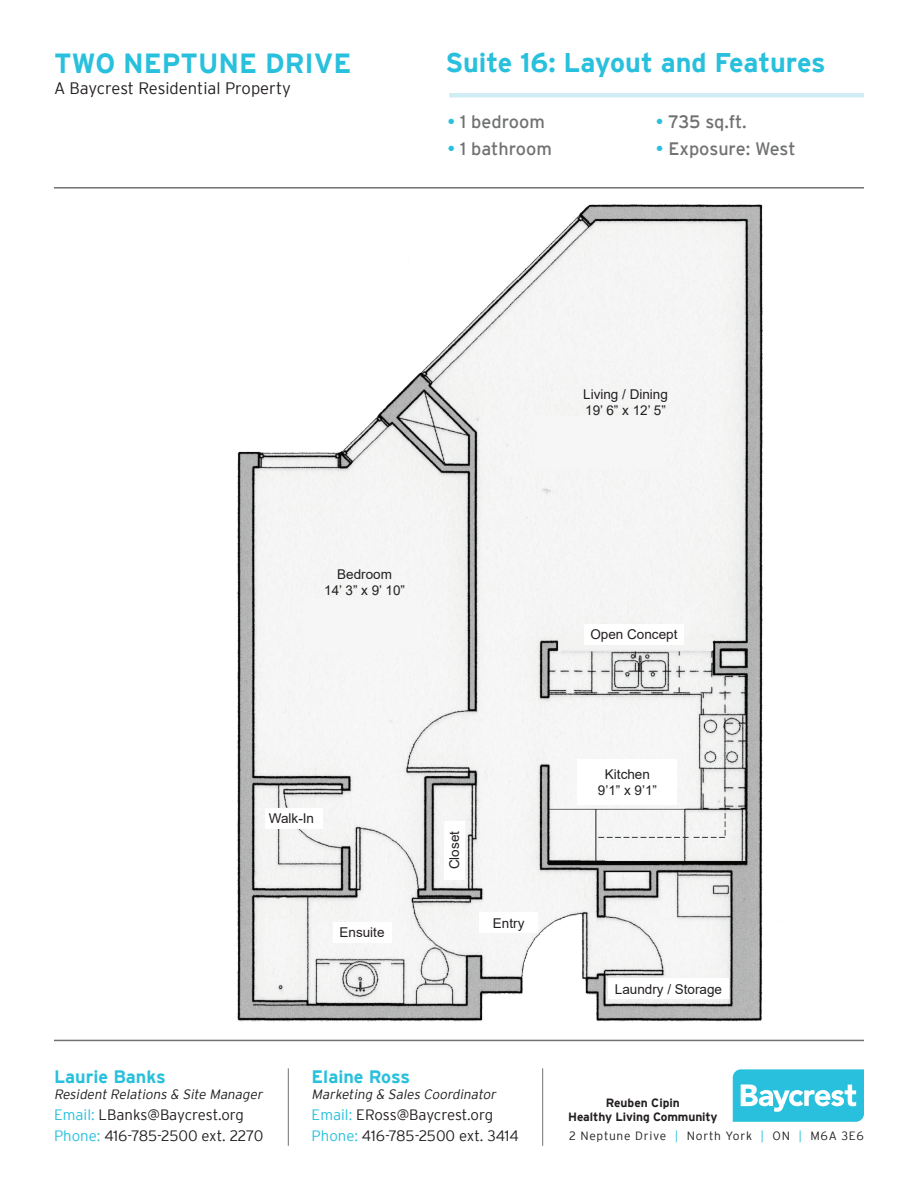
<style>
.page{position:relative;width:918px;height:1188px;background:#fff}
.page>*{position:absolute;margin:0;border:0;box-sizing:border-box;transform-origin:0 0}
.t1{font:700 27.75px "Interstate";color:#28c0dc}
.t2{font:700 27px "Interstate";color:#28c0dc}
.t3{font:18px "Interstate";color:#707271}
.t4{font:700 18px "Interstate";color:#28c0dc}
.t5{font:300 16.65px "Interstate";color:#231f20}
.t6{font:300 15px "Interstate";color:#231f20}
.t7{font:13.5px "Arial";color:#231f20}
.t8{font:italic 300 13.5px "Interstate";color:#231f20}
.t9{font:700 12px "Interstate";letter-spacing:-.005em;color:#231f20}
.t10{font:300 12px "Interstate";letter-spacing:.06em;color:#231f20}
.s1{color:#28c0dc}
</style>
<div class="page">
<hr style="left:54px;top:1040px;width:810px;height:1px;background:#707271">
<hr style="left:54px;top:187px;width:810px;height:2px;background:#707271">
<svg style="left:733px;top:1069px;width:131px;height:53px;background:#52cce2"></svg>
<img style="left:234px;top:204px;width:545px;height:818px">
<hr style="left:288px;top:1068px;width:1px;height:78px;background:#707271">
<hr style="left:542px;top:1068px;width:1px;height:78px;background:#707271">
<div style="left:449px;top:93px;width:415px;height:5px;background:#d0edf5"></div>
<div style="left:578px;top:759px;width:99px;height:46px;background:#fff"></div>
<div style="left:584px;top:624px;width:100px;height:21px;background:#fff"></div>
<div style="left:265px;top:808px;width:58px;height:20px;background:#fff"></div>
<div style="left:608px;top:978px;width:121px;height:21px;background:#fff"></div>
<div style="left:333px;top:922px;width:59px;height:21px;background:#fff"></div>
<div style="left:479px;top:913px;width:59px;height:20px;background:#fff"></div>
<div style="left:444px;top:821px;width:20px;height:59px;background:#fff"></div>
<p class="t1" style="left:54px;top:48px;width:299px">TWO NEPTUNE DRIVE</p>
<p class="t5" style="left:54px;top:79px;width:238px">A Baycrest Residential Property</p>
<p class="t2" style="left:446px;top:47px;width:382px">Suite 16: Layout and Features</p>
<p class="t3" style="left:448px;top:112px;width:99px"><span class="s1">•</span> 1 bedroom</p>
<p class="t3" style="left:448px;top:139px;width:106px"><span class="s1">•</span> 1 bathroom</p>
<p class="t3" style="left:656px;top:112px;width:93px"><span class="s1">•</span> 735 sq.ft.</p>
<p class="t3" style="left:656px;top:139px;width:141px"><span class="s1">•</span> Exposure: West</p>
<p class="t7" style="left:583px;top:385px;width:86px">Living / Dining</p>
<p class="t7" style="left:585px;top:401px;width:82px">19’ 6” x 12’ 5”</p>
<p class="t7" style="left:337px;top:565px;width:56px">Bedroom</p>
<p class="t7" style="left:324px;top:581px;width:82px">14’ 3” x 9’ 10”</p>
<p class="t7" style="left:269px;top:809px;width:47px">Walk-In</p>
<p class="t7" style="left:340px;top:923px;width:47px">Ensuite</p>
<p class="t7" style="left:445px;top:869px;width:40px;rotate:-90deg">Closet</p>
<p class="t7" style="left:493px;top:914px;width:33px">Entry</p>
<p class="t7" style="left:590px;top:625px;width:89px">Open Concept</p>
<p class="t7" style="left:605px;top:765px;width:47px">Kitchen</p>
<p class="t7" style="left:598px;top:781px;width:61px">9’1” x 9’1”</p>
<p class="t7" style="left:615px;top:980px;width:109px">Laundry / Storage</p>
<p class="t4" style="left:54px;top:1066px;width:113px">Laurie Banks</p>
<p class="t8" style="left:54px;top:1087px;width:213px">Resident Relations &amp; Site Manager</p>
<p class="t6" style="left:54px;top:1106px;width:191px"><span class="s1">Email:</span> LBanks@Baycrest.org</p>
<p class="t6" style="left:54px;top:1127px;width:211px"><span class="s1">Phone:</span> 416-785-2500 ext. 2270</p>
<p class="t4" style="left:312px;top:1066px;width:100px">Elaine Ross</p>
<p class="t8" style="left:312px;top:1087px;width:188px">Marketing &amp; Sales Coordinator</p>
<p class="t6" style="left:312px;top:1106px;width:183px"><span class="s1">Email:</span> ERoss@Baycrest.org</p>
<p class="t6" style="left:312px;top:1127px;width:209px"><span class="s1">Phone:</span> 416-785-2500 ext. 3414</p>
<p class="t9" style="left:606px;top:1096px;width:75px">Reuben Cipin</p>
<p class="t9" style="left:568px;top:1110px;width:151px">Healthy Living Community</p>
<p class="t10" style="left:569px;top:1129px;width:296px">2 Neptune Drive <span class="s1">|</span> North York <span class="s1">|</span> ON <span class="s1">|</span> M6A 3E6</p>
</div>
